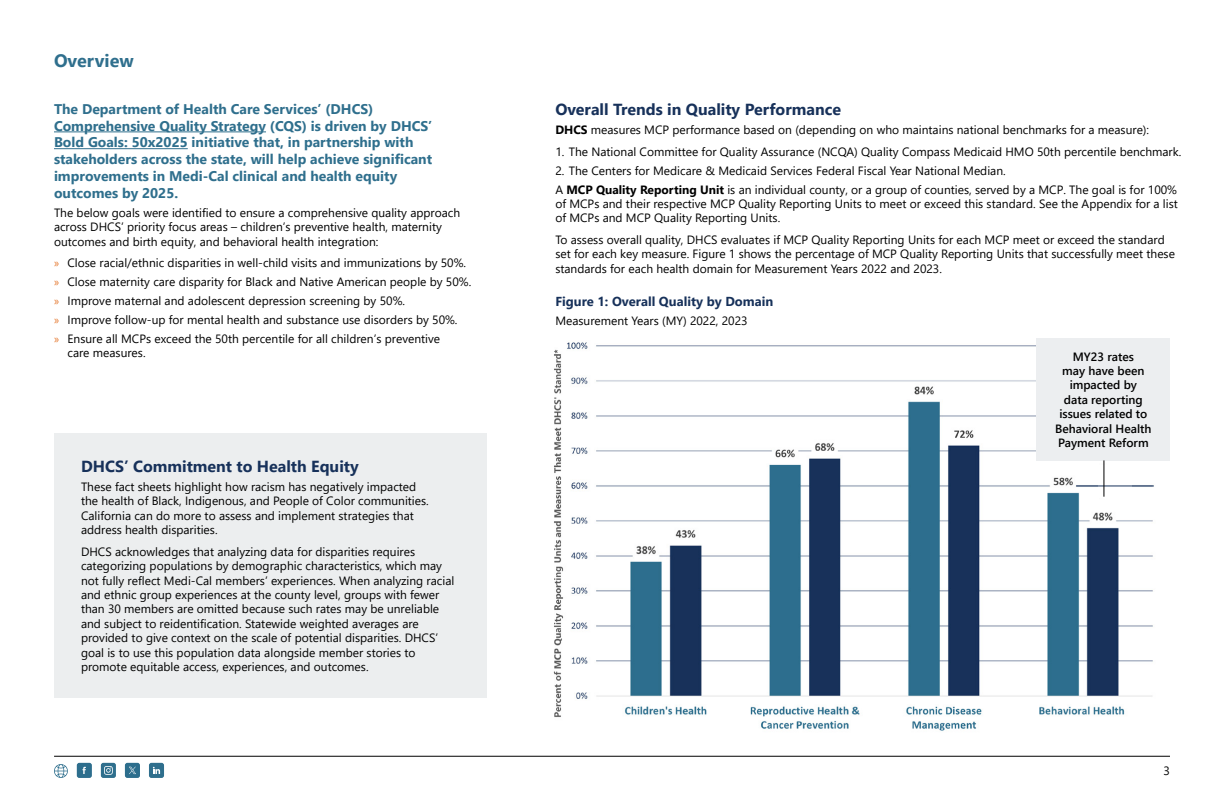
<style>
.page{position:relative;width:1224px;height:792px;background:#fff}
.page>*{position:absolute;margin:0;border:0;box-sizing:border-box;transform-origin:0 0}
.t1{font:700 18px "Segoe UI";color:#2f6f8d}
.t2{font:700 16px "Segoe UI";color:#17315a}
.t3{font:700 14px/16.8px "Segoe UI";color:#2f6f8d}
.t4{font:700 13px "Segoe UI";color:#17315a}
.t5{font:12px/14.4px "Segoe UI";color:#000}
.t6{font:600 12px/14.4px "Segoe UI";color:#000;text-align:center}
.s1{font-family:"Myriad Pro";color:#e47225}
.s2{font-weight:700}
</style>
<div class="page">
<hr style="left:54px;top:756px;width:1116px;height:1px;background:#000">
<div style="left:125px;top:763px;width:15px;height:15px;background:#2d6e8d;border-radius:2px"></div>
<svg style="left:129px;top:767px;width:7px;height:7px"></svg>
<svg style="left:77px;top:763px;width:15px;height:15px"></svg>
<svg style="left:54px;top:764px;width:14px;height:14px"></svg>
<div style="left:101px;top:763px;width:15px;height:15px;background:#2f6f8d;border-radius:2px"></div>
<svg style="left:104px;top:766px;width:9px;height:9px"></svg>
<div style="left:149px;top:763px;width:15px;height:15px;background:#2f6f8d;border-radius:2px"></div>
<svg style="left:153px;top:767px;width:7px;height:7px"></svg>
<img style="left:553px;top:341px;width:609px;height:390px">
<div style="left:54px;top:433px;width:433px;height:265px;background:#eceeef"></div>
<hr style="left:54px;top:131px;width:212px;height:1px;background:#2f6f8d">
<hr style="left:54px;top:148px;width:134px;height:1px;background:#2f6f8d">
<div style="left:1098px;top:465px;width:34px;height:33px;background:#fff"></div>
<hr style="left:1076px;top:486px;width:78px;height:1px;background:#17315a">
<div style="left:1037px;top:338px;width:133px;height:122px;background:#eceef0"></div>
<hr style="left:1103px;top:460px;width:1px;height:37px;background:#000">
<h1 class="t1" style="left:54px;top:44px;width:81px">Overview</h1>
<p class="t3" style="left:54px;top:99px;width:380px">The Department of Health Care Services’ (DHCS)<br>Comprehensive Quality Strategy (CQS) is driven by DHCS’ Bold Goals: 50x2025 initiative that, in partnership with stakeholders across the state, will help achieve significant improvements in Medi-Cal clinical and health equity outcomes by 2025.</p>
<p class="t5" style="left:54px;top:204px;width:408px">The below goals were identified to ensure a comprehensive quality approach across DHCS’ priority focus areas – children’s preventive health, maternity outcomes and birth equity, and behavioral health integration:</p>
<p class="t5" style="left:54px;top:252px;width:419px;line-height:18.9px"><span class="s1">»</span> Close racial/ethnic disparities in well-child visits and immunizations by 50%. <span class="s1">»</span> Close maternity care disparity for Black and Native American people by 50%. <span class="s1">»</span> Improve maternal and adolescent depression screening by 50%.<br><span class="s1">»</span> Improve follow-up for mental health and substance use disorders by 50%.<br><span class="s1">»</span> Ensure all MCPs exceed the 50th percentile for all children’s preventive</p>
<p class="t5" style="left:68px;top:345px;width:80px">care measures.</p>
<p class="t6" style="left:1055px;top:348px;width:98px">MY23 rates<br>may have been impacted by<br>data reporting issues related to<br>Behavioral Health<br>Payment Reform</p>
<h2 class="t2" style="left:555px;top:95px;width:287px">Overall Trends in Quality Performance</h2>
<p class="t5" style="left:555px;top:122px;width:595px"><span class="s2">DHCS</span> measures MCP performance based on (depending on who maintains national benchmarks for a measure):</p>
<p class="t5" style="left:555px;top:143px;width:628px">1. The National Committee for Quality Assurance (NCQA) Quality Compass Medicaid HMO 50th percentile benchmark.</p>
<p class="t5" style="left:555px;top:160px;width:623px;line-height:18.9px">2. The Centers for Medicare &amp; Medicaid Services Federal Fiscal Year National Median.<br>A <span class="s2">MCP Quality Reporting Unit</span> is an individual county, or a group of counties, served by a MCP. The goal is for 100%</p>
<p class="t5" style="left:555px;top:196px;width:624px">of MCPs and their respective MCP Quality Reporting Units to meet or exceed this standard. See the Appendix for a list of MCPs and MCP Quality Reporting Units.</p>
<p class="t5" style="left:555px;top:232px;width:621px">To assess overall quality, DHCS evaluates if MCP Quality Reporting Units for each MCP meet or exceed the standard set for each key measure. Figure 1 shows the percentage of MCP Quality Reporting Units that successfully meet these standards for each health domain for Measurement Years 2022 and 2023.</p>
<p class="t4" style="left:555px;top:290px;width:220px">Figure 1: Overall Quality by Domain</p>
<p class="t5" style="left:555px;top:313px;width:194px">Measurement Years (MY) 2022, 2023</p>
<h2 class="t2" style="left:81px;top:451px;width:279px">DHCS’ Commitment to Health Equity</h2>
<p class="t5" style="left:81px;top:478px;width:349px">These fact sheets highlight how racism has negatively impacted the health of Black, Indigenous, and People of Color communities.<br>California can do more to assess and implement strategies that address health disparities.</p>
<p class="t5" style="left:81px;top:543px;width:375px">DHCS acknowledges that analyzing data for disparities requires categorizing populations by demographic characteristics, which may not fully reflect Medi-Cal members’ experiences. When analyzing racial and ethnic group experiences at the county level, groups with fewer than 30 members are omitted because such rates may be unreliable and subject to reidentification. Statewide weighted averages are provided to give context on the scale of potential disparities. DHCS’ goal is to use this population data alongside member stories to promote equitable access, experiences, and outcomes.</p>
<p class="t5" style="left:1164px;top:762px;width:8px">3</p>
</div>
